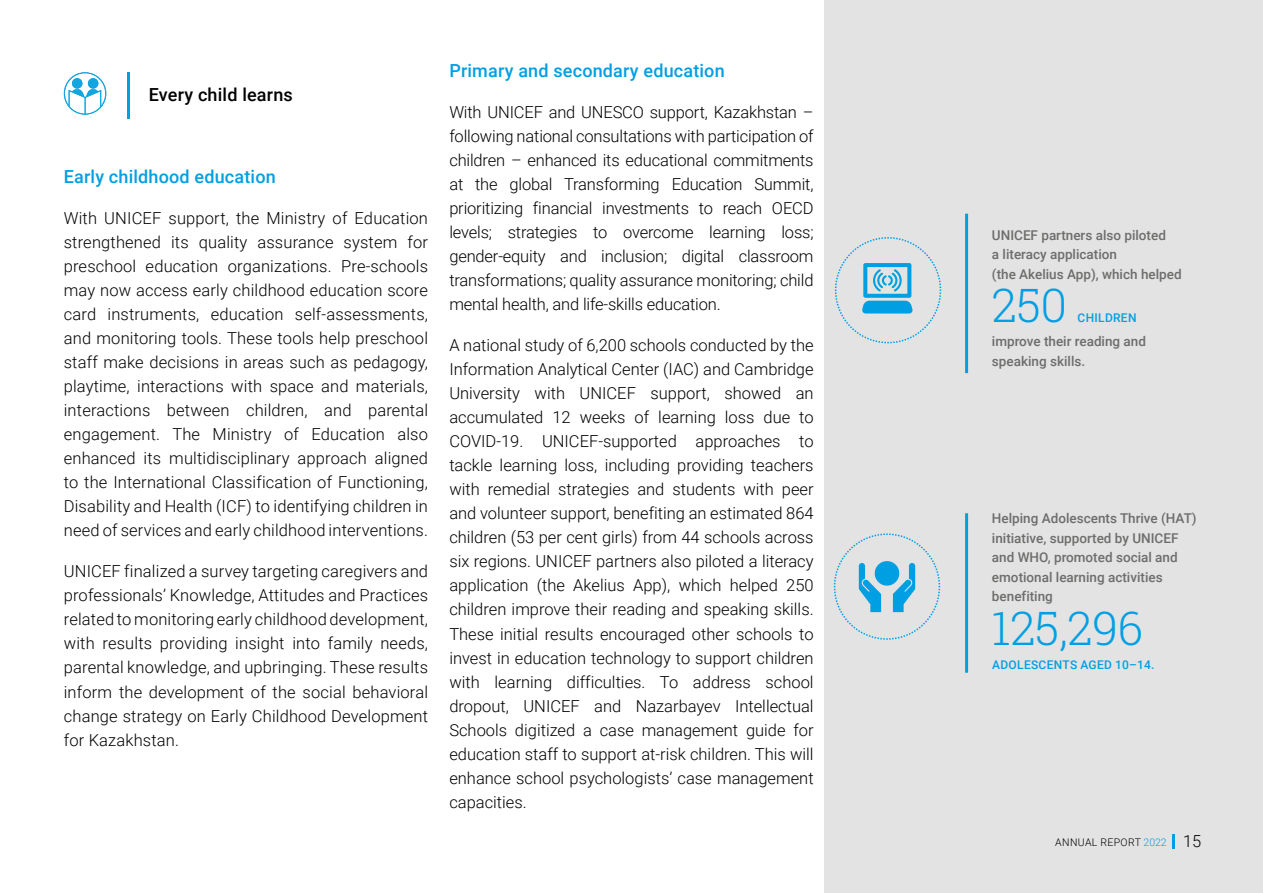
<style>
.page{position:relative;width:1263px;height:893px;background:#fff}
.page>*{position:absolute;margin:0;border:0;box-sizing:border-box;transform-origin:0 0}
.t1{font:300 46.5px "Roboto Slab";letter-spacing:-.01em;color:#009fe3}
.t2{font:500 18px "Roboto";letter-spacing:.01em;color:#009fe3}
.t3{font:500 18px "Roboto";letter-spacing:.01em;color:#000}
.t4{font:300 16.5px/24px "Roboto";color:#000;text-align:justify}
.t5{font:500 13.5px/19.5px "Roboto";color:#6d6d6c}
.t6{font:500 12px "Roboto";letter-spacing:.025em;color:#009fe3}
.t7{font:300 10.5px "Roboto";letter-spacing:.035em;color:#000}
.s1{color:#009fe3}
.s2{font-size:16.5px}
</style>
<div class="page">
<div style="left:824px;top:0;width:439px;height:893px;background:#e3e3e3"></div>
<hr style="left:1172px;top:834px;width:3px;height:15px;background:#009fe3">
<hr style="left:128px;top:72px;width:2px;height:47px;background:#009fe3">
<svg style="left:64px;top:72px;width:42px;height:43px"></svg>
<div style="left:72px;top:78px;width:10px;height:11px;background:#13a5df;border-radius:50%"></div>
<div style="left:88px;top:78px;width:10px;height:11px;background:#13a5df;border-radius:50%"></div>
<svg style="left:833px;top:533px;width:108px;height:107px"></svg>
<svg style="left:834px;top:237px;width:108px;height:107px"></svg>
<hr style="left:965px;top:214px;width:3px;height:159px;background:#009fe3">
<hr style="left:965px;top:513px;width:3px;height:160px;background:#009fe3">
<p class="t3" style="left:149px;top:82px;width:146px">Every child learns</p>
<p class="t2" style="left:64px;top:164px;width:214px">Early childhood education</p>
<p class="t4" style="left:64px;top:206px;width:366px">With UNICEF support, the Ministry of Education strengthened its quality assurance system for preschool education organizations. Pre-schools may now access early childhood education score card instruments, education self-assessments, and monitoring tools. These tools help preschool staff make decisions in areas such as pedagogy, playtime, interactions with space and materials, interactions between children, and parental engagement. The Ministry of Education also enhanced its multidisciplinary approach aligned to the International Classification of Functioning, Disability and Health (ICF) to identifying children in need of services and early childhood interventions.</p>
<p class="t4" style="left:64px;top:559px;width:366px">UNICEF finalized a survey targeting caregivers and professionals’ Knowledge, Attitudes and Practices related to monitoring early childhood development, with results providing insight into family needs, parental knowledge, and upbringing. These results inform the development of the social behavioral change strategy on Early Childhood Development for Kazakhstan.</p>
<p class="t2" style="left:449px;top:58px;width:277px">Primary and secondary education</p>
<p class="t4" style="left:449px;top:100px;width:366px">With UNICEF and UNESCO support, Kazakhstan – following national consultations with participation of children – enhanced its educational commitments at the global Transforming Education Summit, prioritizing financial investments to reach OECD levels; strategies to overcome learning loss; gender-equity and inclusion; digital classroom transformations; quality assurance monitoring; child mental health, and life-skills education.</p>
<p class="t4" style="left:449px;top:333px;width:366px">A national study of 6,200 schools conducted by the Information Analytical Center (IAC) and Cambridge University with UNICEF support, showed an accumulated 12 weeks of learning loss due to COVID-19. UNICEF-supported approaches to tackle learning loss, including providing teachers with remedial strategies and students with peer and volunteer support, benefiting an estimated 864 children (53 per cent girls) from 44 schools across six regions. UNICEF partners also piloted a literacy application (the Akelius App), which helped 250 children improve their reading and speaking skills.<br>These initial results encouraged other schools to invest in education technology to support children with learning difficulties. To address school dropout, UNICEF and Nazarbayev Intellectual Schools digitized a case management guide for education staff to support at-risk children. This will enhance school psychologists’ case management capacities.</p>
<p class="t5" style="left:992px;top:225px;width:191px">UNICEF partners also piloted<br>a literacy application<br>(the Akelius App), which helped</p>
<h1 class="t1" style="left:992px;top:273px;width:76px">250</h1>
<p class="t6" style="left:1077px;top:310px;width:60px">CHILDREN</p>
<p class="t5" style="left:992px;top:331px;width:156px">improve their reading and speaking skills.</p>
<p class="t5" style="left:992px;top:508px;width:206px">Helping Adolescents Thrive (HAT) initiative, supported by UNICEF and WHO, promoted social and emotional learning activities benefiting</p>
<h1 class="t1" style="left:992px;top:596px;width:153px">125,296</h1>
<p class="t6" style="left:992px;top:656px;width:164px">ADOLESCENTS AGED 10–14.</p>
<p class="t7" style="left:1055px;top:834px;width:148px">ANNUAL REPORT <span class="s1">2022</span> <span class="s2">15</span></p>
</div>
